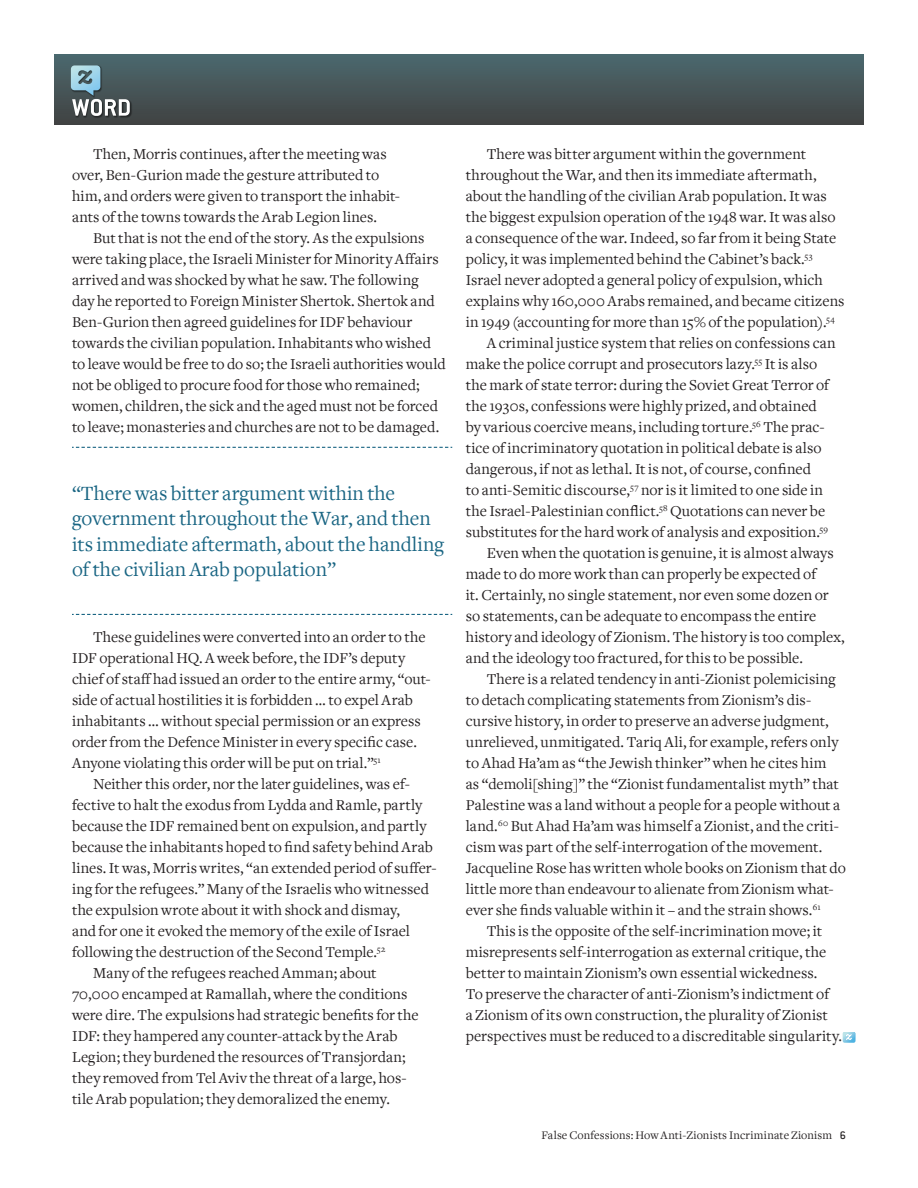
<style>
.page{position:relative;width:918px;height:1188px;background:#fff}
.page>*{position:absolute;margin:0;border:0;box-sizing:border-box;transform-origin:0 0}
.PullQuotes{font:21px/25.5px "Freight Text";color:#196583}
.Body{font:15.75px/21px "Freight Text";color:#231f20}
.t1{font:12px "Freight Text";letter-spacing:.01em;color:#231f20}
.s1{font-family:"Conduit ITC Std";font-weight:500}
</style>
<div class="page">
<div style="left:125px;top:54px;width:739px;height:70px;background:linear-gradient(to bottom,#4c696f,#414343)"></div>
<div style="left:54px;top:54px;width:84px;height:70px;background:linear-gradient(to bottom,#4c696f,#414343)"></div>
<img style="left:72px;top:98px;width:60px;height:20px">
<img style="left:70px;top:65px;width:1px;height:33px">
<svg style="left:71px;top:65px;width:59px;height:51px;background:#75888e"></svg>
<svg style="left:843px;top:1032px;width:12px;height:11px"></svg>
<svg style="left:72px;top:447px;width:380px;height:1px"></svg>
<svg style="left:72px;top:614px;width:380px;height:1px"></svg>
<p class="Body" style="left:72px;top:144px;width:329px;text-indent:21px">Then, Morris continues, after the meeting was over, Ben-Gurion made the gesture attributed to him, and orders were given to transport the inhabit&shy;ants of the towns towards the Arab Legion lines.</p>
<p class="Body" style="left:72px;top:228px;width:375px;text-indent:21px">But that is not the end of the story. As the expulsions were taking place, the Israeli Minister for Minority Affairs arrived and was shocked by what he saw. The following<br>day he reported to Foreign Minister Shertok. Shertok and Ben-Gurion then agreed guidelines for IDF behaviour towards the civilian population. Inhabitants who wished to leave would be free to do so; the Israeli authorities would not be obliged to procure food for those who remained; women, children, the sick and the aged must not be forced to leave; monasteries and churches are not to be damaged.</p>
<p class="PullQuotes" style="left:72px;top:481px;width:374px">“There was bitter argument within the government throughout the War, and then its immediate aftermath, about the handling of the civilian Arab population”</p>
<p class="Body" style="left:72px;top:627px;width:360px;text-indent:21px">These guidelines were converted into an order to the IDF operational HQ. A week before, the IDF’s deputy chief of staff had issued an order to the entire army, “out&shy;side of actual hostilities it is forbidden … to expel Arab inhabitants … without special permission or an express order from the Defence Minister in every specific case.<br>Anyone violating this order will be put on trial.”<sup>51</sup></p>
<p class="Body" style="left:72px;top:774px;width:366px;text-indent:21px">Neither this order, nor the later guidelines, was ef&shy;fective to halt the exodus from Lydda and Ramle, partly because the IDF remained bent on expulsion, and partly because the inhabitants hoped to find safety behind Arab lines. It was, Morris writes, “an extended period of suffer&shy;ing for the refugees.” Many of the Israelis who witnessed the expulsion wrote about it with shock and dismay,<br>and for one it evoked the memory of the exile of Israel following the destruction of the Second Temple.<sup>52</sup></p>
<p class="Body" style="left:72px;top:963px;width:348px;text-indent:21px">Many of the refugees reached Amman; about 70,000 encamped at Ramallah, where the conditions were dire. The expulsions had strategic benefits for the IDF: they hampered any counter-attack by the Arab Legion; they burdened the resources of Transjordan; they removed from Tel Aviv the threat of a large, hos&shy;tile Arab population; they demoralized the enemy.</p>
<p class="Body" style="left:466px;top:144px;width:380px;text-indent:21px">There was bitter argument within the government throughout the War, and then its immediate aftermath, about the handling of the civilian Arab population. It was the biggest expulsion operation of the 1948 war. It was also a consequence of the war. Indeed, so far from it being State policy, it was implemented behind the Cabinet’s back.<sup>53<br></sup>Israel never adopted a general policy of expulsion, which explains why 160,000 Arabs remained, and became citizens in 1949 (accounting for more than 15% of the population).<sup>54</sup></p>
<p class="Body" style="left:466px;top:333px;width:372px;text-indent:21px">A criminal justice system that relies on confessions can make the police corrupt and prosecutors lazy.<sup>55</sup> It is also the mark of state terror: during the Soviet Great Terror of the 1930s, confessions were highly prized, and obtained by various coercive means, including torture.<sup>56</sup> The prac&shy;tice of incriminatory quotation in political debate is also dangerous, if not as lethal. It is not, of course, confined<br>to anti-Semitic discourse,<sup>57</sup> nor is it limited to one side in the Israel-Palestinian conflict.<sup>58</sup> Quotations can never be substitutes for the hard work of analysis and exposition.<sup>59</sup></p>
<p class="Body" style="left:466px;top:543px;width:381px;text-indent:21px">Even when the quotation is genuine, it is almost always made to do more work than can properly be expected of<br>it. Certainly, no single statement, nor even some dozen or so statements, can be adequate to encompass the entire history and ideology of Zionism. The history is too complex, and the ideology too fractured, for this to be possible.</p>
<p class="Body" style="left:466px;top:669px;width:382px;text-indent:21px">There is a related tendency in anti-Zionist polemicising to detach complicating statements from Zionism’s dis&shy;cursive history, in order to preserve an adverse judgment, unrelieved, unmitigated. Tariq Ali, for example, refers only to Ahad Ha’am as “the Jewish thinker” when he cites him<br>as “demoli[shing]” the “Zionist fundamentalist myth” that Palestine was a land without a people for a people without a land.<sup>60</sup> But Ahad Ha’am was himself a Zionist, and the criti&shy;cism was part of the self-interrogation of the movement.<br>Jacqueline Rose has written whole books on Zionism that do little more than endeavour to alienate from Zionism what&shy;ever she finds valuable within it – and the strain shows.<sup>61</sup></p>
<p class="Body" style="left:466px;top:921px;width:378px;text-indent:21px">This is the opposite of the self-incrimination move; it misrepresents self-interrogation as external critique, the better to maintain Zionism’s own essential wickedness.<br>To preserve the character of anti-Zionism’s indictment of<br>a Zionism of its own construction, the plurality of Zionist perspectives must be reduced to a discreditable singularity.</p>
<p class="t1" style="left:541px;top:1129px;width:306px">False Confessions: How Anti-Zionists Incriminate Zionism <span class="s1">6</span></p>
</div>
